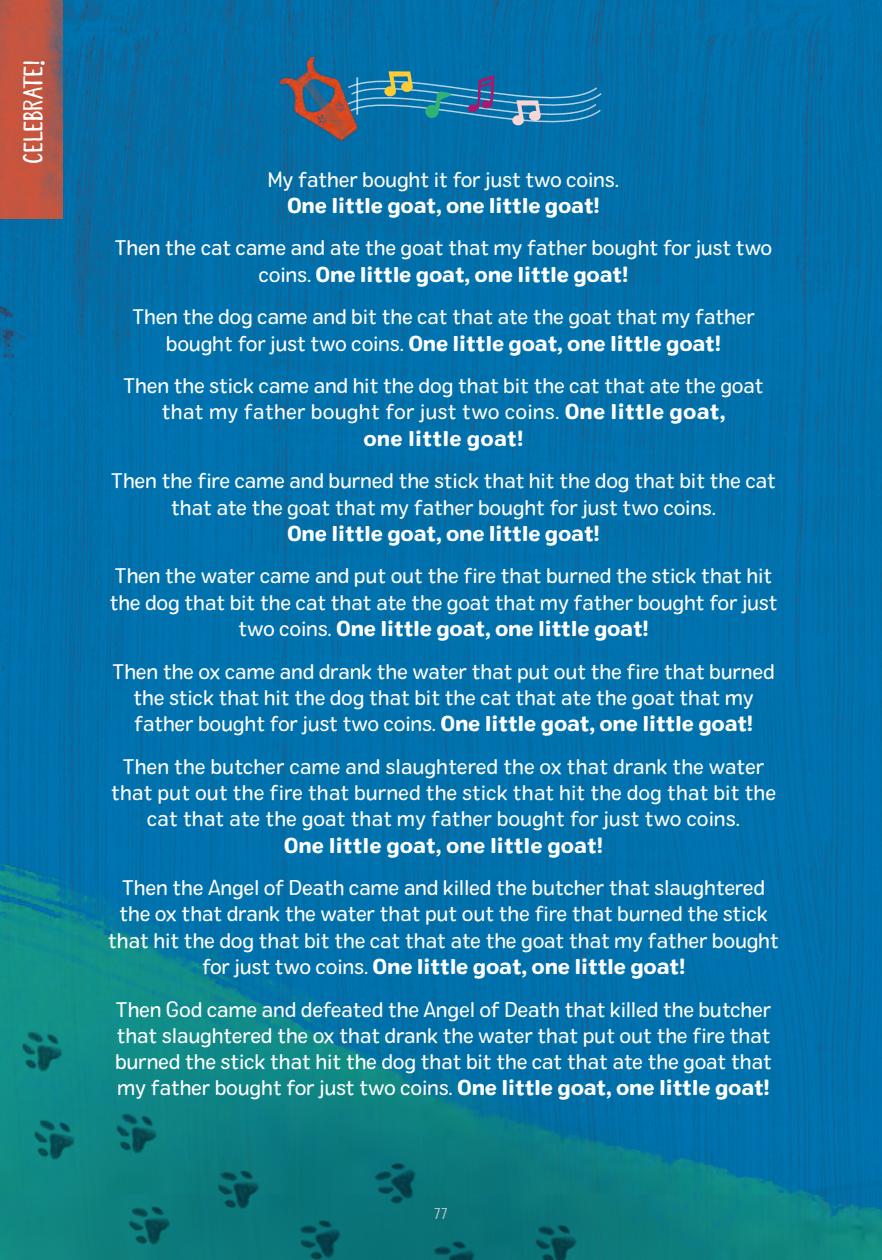
<style>
.page{position:relative;width:882px;height:1260px;background:#fff}
.page>*{position:absolute;margin:0;border:0;box-sizing:border-box;transform-origin:0 0}
.t1{font:27.3px "Portena Help Forest";letter-spacing:.01em;color:#fff}
.t2{font:21px/26.2px "Colby St Reg";letter-spacing:-.01em;color:#fff;text-align:center}
.t3{font:21px "Colby St Bld";letter-spacing:-.01em;color:#fff}
.t4{font:21px "Colby St Bld";letter-spacing:.01em;color:#fff}
.t5{font:15.75px "Colby St Ext Lt";color:#cecdd4}
.s1{font-family:"Colby St Reg"}
.s2{font-family:"Colby St Bld"}
</style>
<div class="page">
<img style="left:0;top:0;width:882px;height:748px">
<img style="left:0;top:748px;width:882px;height:512px">
<img style="left:90px;top:1194px;width:112px;height:66px">
<img style="left:271px;top:1197px;width:97px;height:63px">
<img style="left:408px;top:1219px;width:90px;height:41px">
<img style="left:179px;top:1139px;width:112px;height:107px">
<img style="left:350px;top:1145px;width:92px;height:84px">
<img style="left:498px;top:1193px;width:110px;height:67px">
<img style="left:96px;top:1079px;width:95px;height:115px">
<img style="left:0;top:1088px;width:108px;height:115px">
<img style="left:0;top:997px;width:96px;height:115px">
<img style="left:0;top:984px;width:18px;height:80px">
<img style="left:0;top:0;width:63px;height:219px">
<img style="left:270px;top:44px;width:109px;height:117px">
<svg style="left:346px;top:71px;width:257px;height:58px;background:#247ba8"></svg>
<p class="t1" style="left:17px;top:164px;width:105px;rotate:-90deg">CELEBRATE!</p>
<p class="t2" style="left:268px;top:166px;width:353px">My father bought it for just two coins.</p>
<p class="t3" style="left:287px;top:192px;width:314px">One little goat, one little goat!</p>
<p class="t2" style="left:115px;top:235px;width:659px">Then the cat came and ate the goat that my father bought for just two</p>
<p class="t3" style="left:259px;top:261px;width:371px"><span class="s1">coins.</span> One little goat, one little goat!</p>
<p class="t2" style="left:132px;top:304px;width:624px">Then the dog came and bit the cat that ate the goat that my father</p>
<p class="t3" style="left:166px;top:329px;width:557px"><span class="s1">bought for just two coins.</span> One little goat, one little goat!</p>
<p class="t2" style="left:123px;top:373px;width:642px">Then the stick came and hit the dog that bit the cat that ate the goat that my father bought for just two coins. <span class="s2">One little goat,</span></p>
<p class="t4" style="left:363px;top:425px;width:162px">one little goat!</p>
<p class="t2" style="left:111px;top:468px;width:667px">Then the fire came and burned the stick that hit the dog that bit the cat that ate the goat that my father bought for just two coins.</p>
<p class="t3" style="left:287px;top:520px;width:314px">One little goat, one little goat!</p>
<p class="t2" style="left:109px;top:563px;width:670px;text-align:left">Then the water came and put out the fire that burned the stick that hit the dog that bit the cat that ate the goat that my father bought for just</p>
<p class="t3" style="left:238px;top:615px;width:412px"><span class="s1">two coins.</span> One little goat, one little goat!</p>
<p class="t2" style="left:112px;top:658px;width:664px">Then the ox came and drank the water that put out the fire that burned the stick that hit the dog that bit the cat that ate the goat that my father bought for just two coins. <span class="s2">One little goat, one little goat!</span></p>
<p class="t2" style="left:111px;top:753px;width:667px">Then the butcher came and slaughtered the ox that drank the water that put out the fire that burned the stick that hit the dog that bit the cat that ate the goat that my father bought for just two coins.</p>
<p class="t3" style="left:284px;top:831px;width:321px">One little goat, one little goat!</p>
<p class="t2" style="left:108px;top:874px;width:673px">Then the Angel of Death came and killed the butcher that slaughtered the ox that drank the water that put out the fire that burned the stick that hit the dog that bit the cat that ate the goat that my father bought</p>
<p class="t3" style="left:202px;top:953px;width:485px"><span class="s1">for just two coins.</span> One little goat, one little goat!</p>
<p class="t2" style="left:115px;top:996px;width:658px;text-align:justify">Then God came and defeated the Angel of Death that killed the butcher that slaughtered the ox that drank the water that put out the fire that burned the stick that hit the dog that bit the cat that ate the goat that my father bought for just two coins. <span class="s2">One little goat, one little goat!</span></p>
<p class="t5" style="left:434px;top:1203px;width:16px">77</p>
</div>
